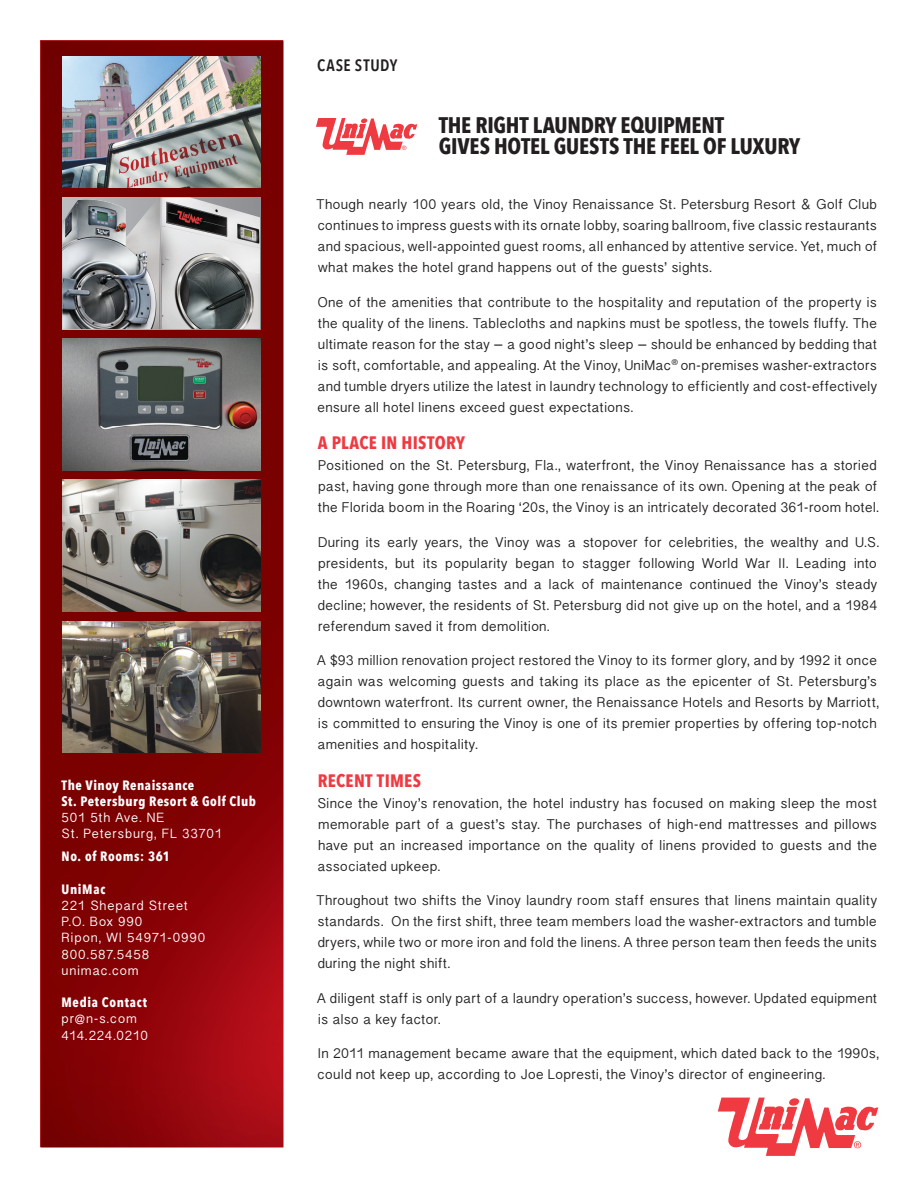
<style>
.page{position:relative;width:918px;height:1188px;background:#fff}
.page>*{position:absolute;margin:0;border:0;box-sizing:border-box;transform-origin:0 0}
.t1{font:700 22.5px/21px "Avenir Next Condensed";letter-spacing:-.01em;color:#231f20}
.t2{font:700 18px "Avenir Next Condensed";letter-spacing:.015em;color:#ee3a40}
.t3{font:600 16.5px "Avenir Next Condensed";letter-spacing:.045em;color:#231f20}
.t4{font:14.25px/21px "Gujarati Sangam MN";letter-spacing:.015em;color:#231f20}
.t5{font:13.5px/16.2px "Gujarati Sangam MN";letter-spacing:.055em;color:#fff}
.t6{font:700 13.5px/16.2px "Avenir Next Condensed";letter-spacing:.045em;color:#fff}
</style>
<div class="page">
<img style="left:40px;top:40px;width:244px;height:1108px">
<img style="left:62px;top:480px;width:198px;height:132px">
<img style="left:62px;top:339px;width:198px;height:131px">
<img style="left:62px;top:621px;width:198px;height:132px">
<img style="left:62px;top:56px;width:198px;height:132px">
<img style="left:62px;top:196px;width:198px;height:133px">
<svg style="left:316px;top:118px;width:101px;height:37px"></svg>
<svg style="left:718px;top:1098px;width:160px;height:58px"></svg>
<p class="t6" style="left:62px;top:777px;width:196px">The Vinoy Renaissance<br>St. Petersburg Resort &amp; Golf Club</p>
<p class="t5" style="left:62px;top:809px;width:162px">501 5th Ave. NE<br>St. Petersburg, FL 33701</p>
<p class="t6" style="left:62px;top:848px;width:110px">No. of Rooms: 361</p>
<p class="t6" style="left:62px;top:881px;width:45px">UniMac</p>
<p class="t5" style="left:62px;top:897px;width:145px">221 Shepard Street<br>P.O. Box 990<br>Ripon, WI 54971-0990<br>800.587.5458 unimac.com</p>
<p class="t6" style="left:62px;top:994px;width:87px">Media Contact</p>
<p class="t5" style="left:62px;top:1011px;width:88px">pr@n-s.com<br>414.224.0210</p>
<p class="t3" style="left:317px;top:55px;width:82px">CASE STUDY</p>
<h1 class="t1" style="left:439px;top:115px;width:363px">THE RIGHT LAUNDRY EQUIPMENT<br>GIVES HOTEL GUESTS THE FEEL OF LUXURY</h1>
<p class="t4" style="left:316px;top:194px;width:563px;text-align:justify">Though nearly 100 years old, the Vinoy Renaissance St. Petersburg Resort &amp; Golf Club continues to impress guests with its ornate lobby, soaring ballroom, five classic restaurants and spacious, well-appointed guest rooms, all enhanced by attentive service. Yet, much of what makes the hotel grand happens out of the guests’ sights.</p>
<p class="t4" style="left:317px;top:291px;width:561px;text-align:justify">One of the amenities that contribute to the hospitality and reputation of the property is the quality of the linens. Tablecloths and napkins must be spotless, the towels fluffy. The ultimate reason for the stay – a good night’s sleep – should be enhanced by bedding that is soft, comfortable, and appealing. At the Vinoy, UniMac<sup>®</sup> on-premises washer-extractors and tumble dryers utilize the latest in laundry technology to efficiently and cost-effectively ensure all hotel linens exceed guest expectations.</p>
<p class="t2" style="left:318px;top:432px;width:149px">A PLACE IN HISTORY</p>
<p class="t4" style="left:318px;top:455px;width:563px">Positioned on the St. Petersburg, Fla., waterfront, the Vinoy Renaissance has a storied past, having gone through more than one renaissance of its own. Opening at the peak of the Florida boom in the Roaring ‘20s, the Vinoy is an intricately decorated 361-room hotel.</p>
<p class="t4" style="left:317px;top:531px;width:563px">During its early years, the Vinoy was a stopover for celebrities, the wealthy and U.S. presidents, but its popularity began to stagger following World War II. Leading into the 1960s, changing tastes and a lack of maintenance continued the Vinoy’s steady decline; however, the residents of St. Petersburg did not give up on the hotel, and a 1984 referendum saved it from demolition.</p>
<p class="t4" style="left:317px;top:650px;width:564px">A $93 million renovation project restored the Vinoy to its former glory, and by 1992 it once again was welcoming guests and taking its place as the epicenter of St. Petersburg’s downtown waterfront. Its current owner, the Renaissance Hotels and Resorts by Marriott, is committed to ensuring the Vinoy is one of its premier properties by offering top-notch amenities and hospitality.</p>
<p class="t2" style="left:318px;top:769px;width:105px">RECENT TIMES</p>
<p class="t4" style="left:317px;top:792px;width:561px;text-align:justify">Since the Vinoy’s renovation, the hotel industry has focused on making sleep the most memorable part of a guest’s stay. The purchases of high-end mattresses and pillows have put an increased importance on the quality of linens provided to guests and the associated upkeep.</p>
<p class="t4" style="left:316px;top:890px;width:563px;text-align:justify">Throughout two shifts the Vinoy laundry room staff ensures that linens maintain quality standards. On the first shift, three team members load the washer-extractors and tumble dryers, while two or more iron and fold the linens. A three person team then feeds the units during the night shift.</p>
<p class="t4" style="left:317px;top:987px;width:562px">A diligent staff is only part of a laundry operation’s success, however. Updated equipment is also a key factor.</p>
<p class="t4" style="left:317px;top:1043px;width:563px">In 2011 management became aware that the equipment, which dated back to the 1990s, could not keep up, according to Joe Lopresti, the Vinoy’s director of engineering.</p>
</div>
